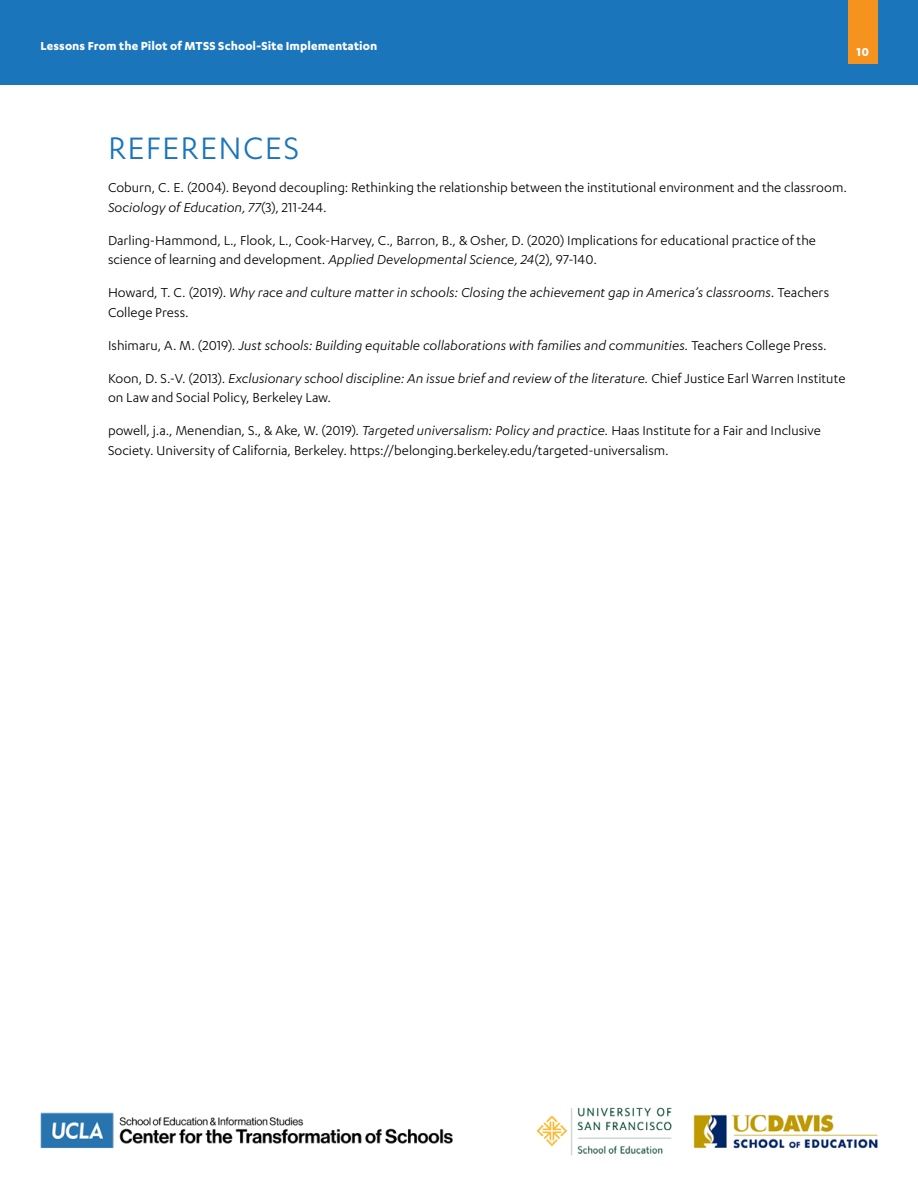
<style>
.page{position:relative;width:918px;height:1188px;background:#fff}
.page>*{position:absolute;margin:0;border:0;box-sizing:border-box;transform-origin:0 0}
.t1{font:36px "Karbon";letter-spacing:.04em;color:#1b75bb}
.t2{font:15px/19.5px "Karbon";color:#000}
.t3{font:italic 15px/19.5px "Karbon";letter-spacing:.005em;color:#000}
.t4{font:700 13.5px "Karbon";letter-spacing:.01em;color:#fff}
.s1{font-style:italic}
.s2{font-style:normal}
</style>
<div class="page">
<div style="left:0;top:0;width:918px;height:85px;background:#1b75bb"></div>
<div style="left:848px;top:0;width:30px;height:64px;background:#f6921e"></div>
<img style="left:40px;top:1112px;width:413px;height:37px">
<img style="left:536px;top:1107px;width:136px;height:49px">
<img style="left:693px;top:1114px;width:185px;height:35px">
<p class="t4" style="left:40px;top:38px;width:338px">Lessons From the Pilot of MTSS School-Site Implementation</p>
<p class="t4" style="left:856px;top:44px;width:14px">10</p>
<h1 class="t1" style="left:108px;top:129px;width:193px">REFERENCES</h1>
<p class="t2" style="left:108px;top:178px;width:740px">Coburn, C. E. (2004). Beyond decoupling: Rethinking the relationship between the institutional environment and the classroom.<br><span class="s1">Sociology of Education, 77</span>(3), 211-244.</p>
<p class="t2" style="left:108px;top:230px;width:710px">Darling-Hammond, L., Flook, L., Cook-Harvey, C., Barron, B., &amp; Osher, D. (2020) Implications for educational practice of the science of learning and development. <span class="s1">Applied Developmental Science, 24</span>(2), 97-140.</p>
<p class="t3" style="left:108px;top:283px;width:723px"><span class="s2">Howard, T. C. (2019).</span> Why race and culture matter in schools: Closing the achievement gap in America’s classrooms. <span class="s2">Teachers<br>College Press.</span></p>
<p class="t3" style="left:108px;top:335px;width:720px"><span class="s2">Ishimaru, A. M. (2019).</span> Just schools: Building equitable collaborations with families and communities. <span class="s2">Teachers College Press.</span></p>
<p class="t2" style="left:108px;top:368px;width:739px">Koon, D. S.-V. (2013). <span class="s1">Exclusionary school discipline: An issue brief and review of the literature.</span> Chief Justice Earl Warren Institute on Law and Social Policy, Berkeley Law.</p>
<p class="t2" style="left:108px;top:421px;width:714px">powell, j.a., Menendian, S., &amp; Ake, W. (2019). <span class="s1">Targeted universalism: Policy and practice.</span> Haas Institute for a Fair and Inclusive<br>Society. University of California, Berkeley. https://belonging.berkeley.edu/targeted-universalism.</p>
</div>
